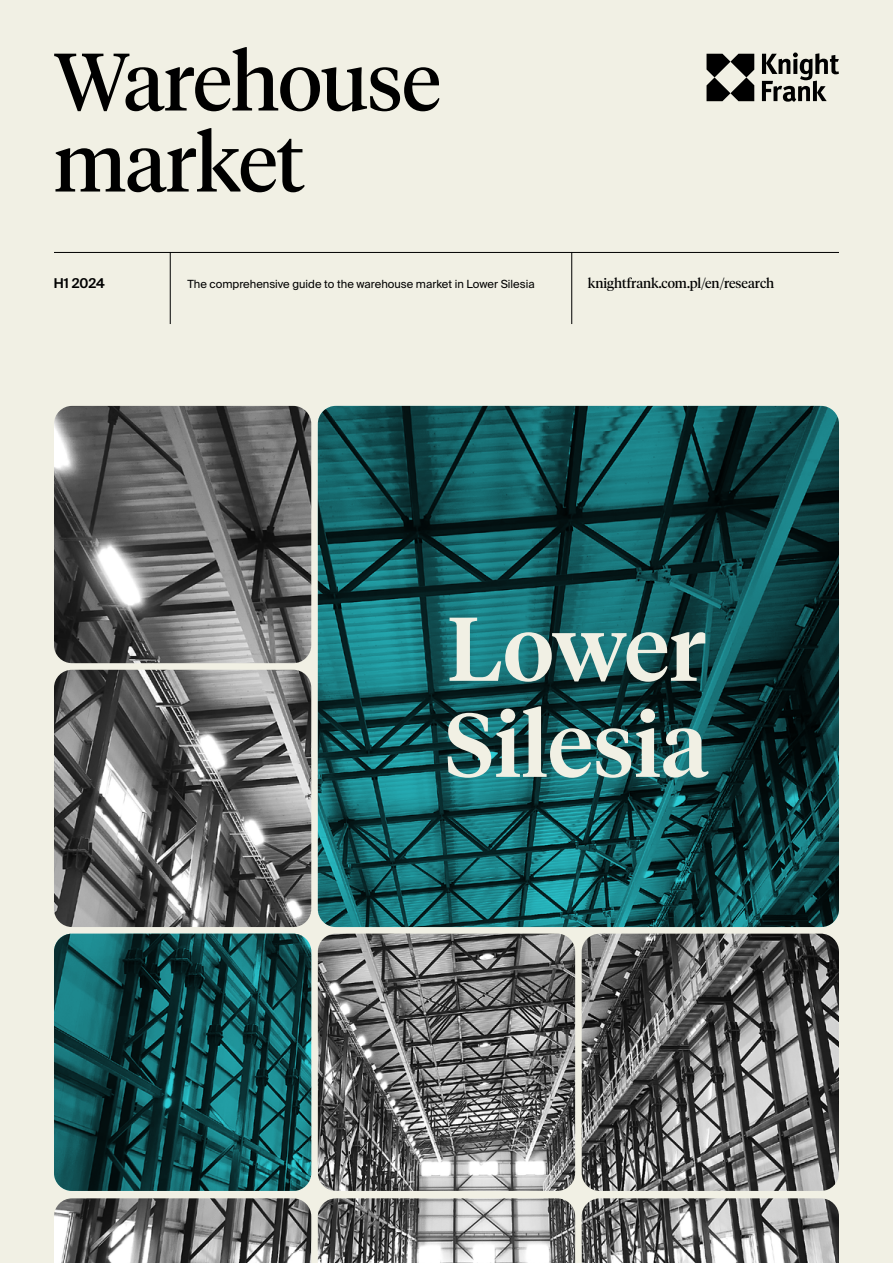
<style>
.page{position:relative;width:893px;height:1263px;background:#f1f0e4}
.page>*{position:absolute;margin:0;border:0;box-sizing:border-box;transform-origin:0 0}
.t1{font:500 90px/96px "Tiempos Headline";color:#f1f0e4}
.t2{font:81px/81px "Tiempos Headline";letter-spacing:-.01em;color:#000}
.t3{font:13.5px "Tiempos Headline";color:#000}
.t4{font:600 13.5px "Suisse Intl";color:#000}
.t5{font:11.25px "Suisse Intl";color:#000}
</style>
<div class="page">
<svg style="left:706px;top:54px;width:48px;height:47px"></svg>
<svg style="left:762px;top:53px;width:77px;height:49px"></svg>
<hr style="left:54px;top:252px;width:785px;height:1px;background:#000">
<hr style="left:170px;top:252px;width:1px;height:72px;background:#000">
<hr style="left:571px;top:252px;width:1px;height:72px;background:#000">
<img style="left:54px;top:406px;width:785px;height:857px">
<svg style="left:318px;top:406px;width:521px;height:521px;background:#115054"></svg>
<svg style="left:54px;top:934px;width:257px;height:257px;background:#104f52"></svg>
<h2 class="t2" style="left:54px;top:37px;width:389px">Warehouse market</h2>
<p class="t4" style="left:54px;top:275px;width:52px">H1 2024</p>
<p class="t5" style="left:188px;top:278px;width:349px">The comprehensive guide to the warehouse market in Lower Silesia</p>
<p class="t3" style="left:588px;top:274px;width:188px">knightfrank.com.pl/en/research</p>
<h1 class="t1" style="left:445px;top:597px;width:265px">Lower<br>Silesia</h1>
</div>
